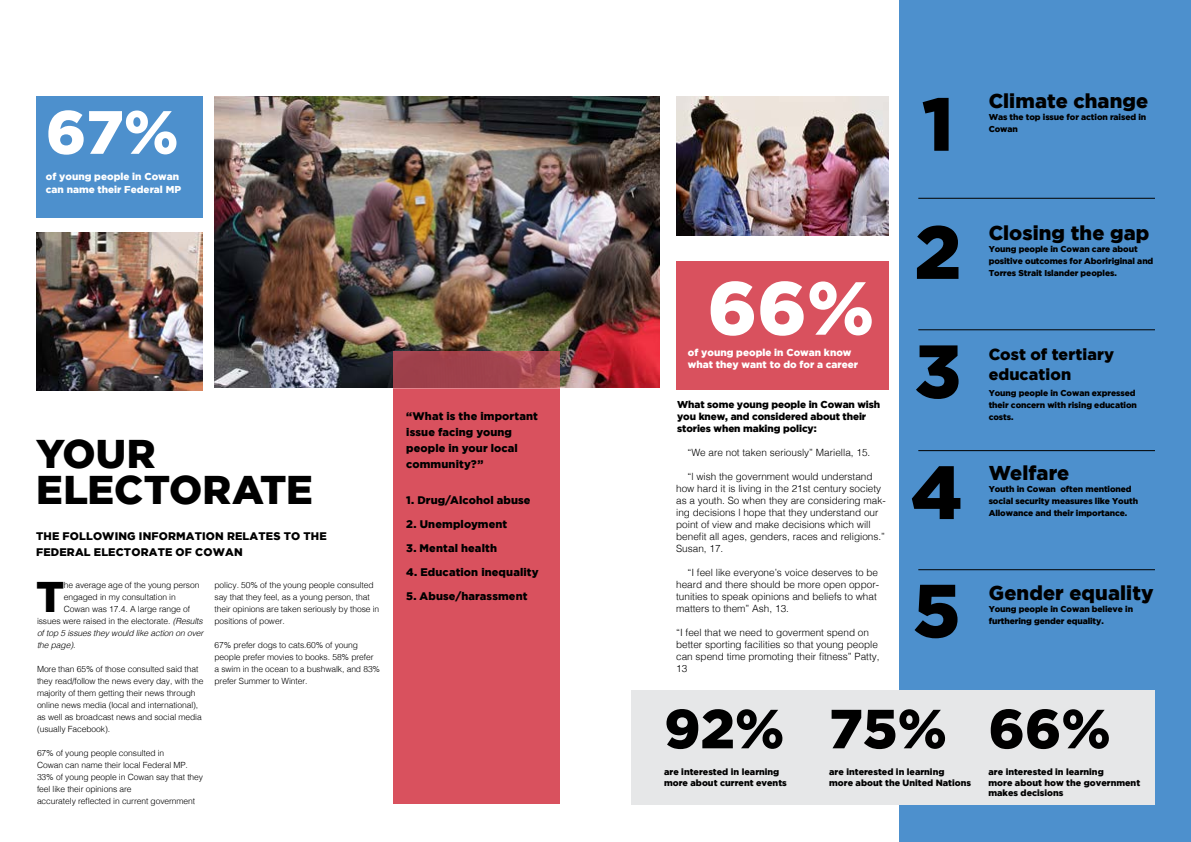
<style>
.page{position:relative;width:1191px;height:842px;background:#fff}
.page>*{position:absolute;margin:0;border:0;box-sizing:border-box;transform-origin:0 0}
.t1{font:900 75px/119.7px "Gotham";color:#000}
.t2{font:900 75px "Gotham";color:#fff}
.t3{font:900 61px "Gotham";color:#fff}
.t4{font:900 55px "Gotham";color:#000}
.t5{font:900 42.8px "Gotham";color:#000}
.t6{font:900 40px/36px "Gotham";color:#000}
.t7{font:900 20px "Gotham";letter-spacing:.005em;color:#000}
.t8{font:900 16px/20px "Gotham";letter-spacing:.005em;color:#000}
.t9{font:900 11px/16px "Gotham";letter-spacing:.015em;color:#000}
.t10{font:300 10px/12px "Helvetica";color:#000}
.t11{font:900 10px/12px "Gotham";color:#fff}
.t12{font:900 10px/12px "Gotham";letter-spacing:-.01em;color:#000}
.t13{font:900 9px/10.8px "Gotham";color:#000}
.t14{font:300 8.5px/12px "Helvetica";letter-spacing:-.01em;color:#000}
.t15{font:900 8.5px/12px "Gotham";letter-spacing:-.01em;color:#000}
.t16{font:italic 300 8.5px "Helvetica";letter-spacing:-.01em;color:#000}
.s1{font-style:italic}
</style>
<div class="page">
<div style="left:899px;top:0;width:292px;height:842px;background:#4d90cd"></div>
<img style="left:214px;top:96px;width:445px;height:291px">
<img style="left:676px;top:96px;width:212px;height:139px">
<img style="left:36px;top:232px;width:166px;height:158px">
<div style="left:676px;top:262px;width:212px;height:128px;background:#d9515e"></div>
<div style="left:393px;top:389px;width:166px;height:415px;background:#d9515e"></div>
<div style="left:631px;top:690px;width:524px;height:114px;background:#e6e7e8"></div>
<div style="left:36px;top:96px;width:166px;height:122px;background:#4d90cd"></div>
<svg style="left:393px;top:351px;width:166px;height:38px;background:#a4464f"></svg>
<hr style="left:918px;top:198px;width:237px;height:1px;background:#000">
<hr style="left:918px;top:329px;width:237px;height:1px;background:#000">
<hr style="left:918px;top:569px;width:237px;height:1px;background:#000">
<hr style="left:918px;top:450px;width:237px;height:1px;background:#000">
<h2 class="t3" style="left:46px;top:97px;width:134px">67%</h2>
<p class="t11" style="left:46px;top:171px;width:137px">of young people in Cowan can name their Federal MP</p>
<h3 class="t6" style="left:36px;top:435px;width:278px">YOUR<br>ELECTORATE</h3>
<p class="t9" style="left:36px;top:528px;width:292px">THE FOLLOWING INFORMATION RELATES TO THE<br>FEDERAL ELECTORATE OF COWAN</p>
<h3 class="t5" style="left:36px;top:572px;width:30px">T</h3>
<p class="t14" style="left:64px;top:578px;width:137px">he average age of the young person</p>
<p class="t14" style="left:214px;top:578px;width:166px">policy. 50% of the young people consulted say that they feel, as a young person, that their opinions are taken seriously by those in positions of power.</p>
<p class="t14" style="left:214px;top:638px;width:167px">67% prefer dogs to cats.60% of young people prefer movies to books. 58% prefer a swim in the ocean to a bushwalk, and 83% prefer Summer to Winter.</p>
<p class="t14" style="left:64px;top:590px;width:113px">engaged in my consultation in</p>
<p class="t14" style="left:64px;top:602px;width:128px">Cowan was 17.4. A large range of</p>
<p class="t14" style="left:37px;top:614px;width:167px">issues were raised in the electorate. <span class="s1">(Results</span></p>
<p class="t16" style="left:37px;top:626px;width:168px">of top 5 issues they would like action on over</p>
<p class="t16" style="left:37px;top:638px;width:40px">the page).</p>
<p class="t14" style="left:37px;top:662px;width:168px">More than 65% of those consulted said that they read/follow the news every day, with the majority of them getting their news through online news media (local and international), as well as broadcast news and social media (usually Facebook).</p>
<p class="t14" style="left:37px;top:746px;width:168px">67% of young people consulted in<br>Cowan can name their local Federal MP.<br>33% of young people in Cowan say that they feel like their opinions are<br>accurately reflected in current government</p>
<p class="t9" style="left:406px;top:408px;width:133px">“What is the important issue facing young people in your local community?”</p>
<p class="t9" style="left:406px;top:492px;width:126px">1. Drug/Alcohol abuse</p>
<p class="t9" style="left:406px;top:516px;width:103px">2. Unemployment</p>
<p class="t9" style="left:406px;top:540px;width:92px">3. Mental health</p>
<p class="t9" style="left:406px;top:564px;width:134px">4. Education inequality</p>
<p class="t9" style="left:406px;top:588px;width:123px">5. Abuse/harassment</p>
<h1 class="t2" style="left:707px;top:265px;width:168px">66%</h1>
<p class="t11" style="left:688px;top:346px;width:172px">of young people in Cowan know what they want to do for a career</p>
<p class="t12" style="left:677px;top:398px;width:205px">What some young people in Cowan wish you knew, and considered about their stories when making policy:</p>
<p class="t10" style="left:687px;top:446px;width:184px">“We are not taken seriously” Mariella, 15.</p>
<p class="t10" style="left:676px;top:470px;width:211px;text-indent:11px">“l wish the government would understand how hard it is living in the 21st century society as a youth. So when they are considering mak&shy;ing decisions l hope that they understand our point of view and make decisions which will benefit all ages, genders, races and religions.” Susan, 17.</p>
<p class="t10" style="left:676px;top:566px;width:204px;text-indent:11px">“I feel like everyone’s voice deserves to be heard and there should be more open oppor&shy;tunities to speak opinions and beliefs to what matters to them” Ash, 13.</p>
<p class="t10" style="left:676px;top:626px;width:205px">“I feel that we need to goverment spend on better sporting facilities so that young people can spend time promoting their fitness” Patty, 13</p>
<h1 class="t1" style="left:914px;top:58px;width:48px;line-height:128.1px">1<br>2</h1>
<h1 class="t1" style="left:911px;top:310px;width:53px;text-align:justify">3<br>4<br>5</h1>
<h3 class="t7" style="left:988px;top:89px;width:161px">Climate change</h3>
<p class="t15" style="left:988px;top:111px;width:159px">Was the top issue for action raised in<br>Cowan</p>
<h3 class="t7" style="left:988px;top:221px;width:162px">Closing the gap</h3>
<p class="t15" style="left:988px;top:243px;width:166px">Young people in Cowan care about positive outcomes for Aboririginal and<br>Torres Strait Islander peoples.</p>
<h3 class="t8" style="left:988px;top:344px;width:127px">Cost of tertiary education</h3>
<p class="t15" style="left:988px;top:387px;width:150px">Young people in Cowan expressed their concern with rising education costs.</p>
<h3 class="t7" style="left:988px;top:461px;width:82px">Welfare</h3>
<p class="t15" style="left:988px;top:483px;width:151px">Youth in Cowan often mentioned social security measures like Youth<br>Allowance and their importance.</p>
<h3 class="t7" style="left:988px;top:581px;width:166px">Gender equality</h3>
<p class="t15" style="left:988px;top:603px;width:146px">Young people in Cowan believe in furthering gender equality.</p>
<h3 class="t4" style="left:664px;top:697px;width:448px">92% 75% 66%</h3>
<p class="t13" style="left:664px;top:766px;width:124px">are interested in learning more about current events</p>
<p class="t13" style="left:829px;top:766px;width:143px">are interested in learning<br>more about the United Nations</p>
<p class="t13" style="left:988px;top:766px;width:153px">are interested in learning<br>more about how the government makes decisions</p>
</div>
